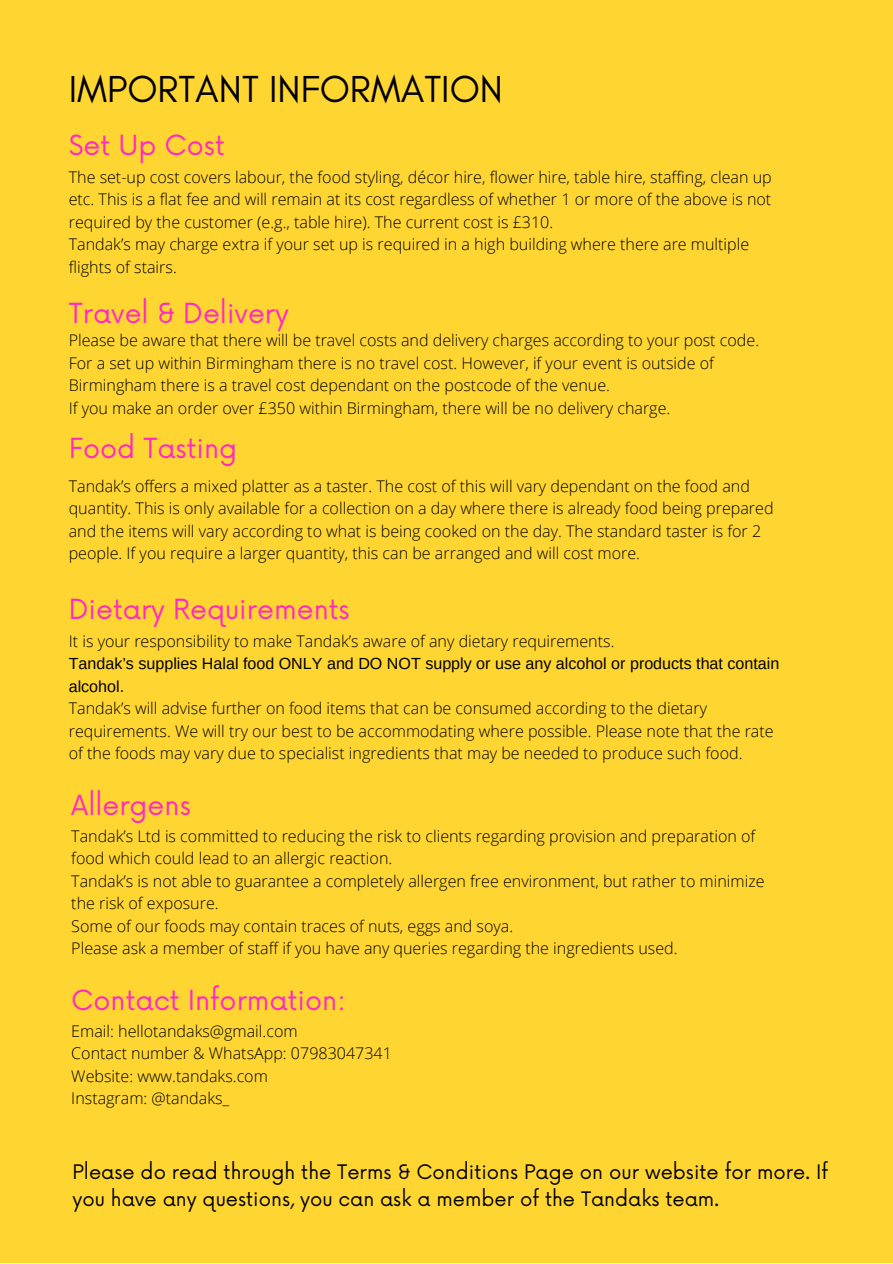
<style>
.page{position:relative;width:893px;height:1264px;background:#fff}
.page>*{position:absolute;margin:0;border:0;box-sizing:border-box;transform-origin:0 0}
.t1{font:38.25px "Glacial Indifference";color:#000}
.t2{font:27px "Now";color:#ff2ac3}
.t3{font:19.5px/27px "Now";color:#000}
.t4{font:300 16.05px/22.5px "Open Sans";color:#000}
.t5{font:16.05px/22.5px "Arimo";color:#000}
</style>
<div class="page">
<div style="left:0;top:0;width:892px;height:1262px;background:#ffd631"></div>
<h1 class="t1" style="left:69px;top:65px;width:435px">IMPORTANT INFORMATION</h1>
<h2 class="t2" style="left:69px;top:130px;width:157px">Set Up Cost</h2>
<p class="t4" style="left:69px;top:165px;width:704px">The set-up cost covers labour, the food styling, décor hire, flower hire, table hire, staffing, clean up etc. This is a flat fee and will remain at its cost regardless of whether 1 or more of the above is not required by the customer (e.g., table hire). The current cost is £310.<br>Tandak’s may charge extra if your set up is required in a high building where there are multiple flights of stairs.</p>
<h2 class="t2" style="left:69px;top:298px;width:222px">Travel &amp; Delivery</h2>
<p class="t4" style="left:69px;top:328px;width:691px">Please be aware that there will be travel costs and delivery charges according to your post code.<br>For a set up within Birmingham there is no travel cost. However, if your event is outside of Birmingham there is a travel cost dependant on the postcode of the venue.<br>If you make an order over £350 within Birmingham, there will be no delivery charge.</p>
<h2 class="t2" style="left:69px;top:433px;width:170px">Food Tasting</h2>
<p class="t4" style="left:69px;top:474px;width:706px">Tandak’s offers a mixed platter as a taster. The cost of this will vary dependant on the food and quantity. This is only available for a collection on a day where there is already food being prepared and the items will vary according to what is being cooked on the day. The standard taster is for 2 people. If you require a larger quantity, this can be arranged and will cost more.</p>
<h2 class="t2" style="left:69px;top:594px;width:282px">Dietary Requirements</h2>
<p class="t4" style="left:69px;top:629px;width:547px">It is your responsibility to make Tandak’s aware of any dietary requirements.</p>
<p class="t5" style="left:69px;top:652px;width:712px">Tandak’s supplies Halal food ONLY and DO NOT supply or use any alcohol or products that contain alcohol.</p>
<p class="t4" style="left:69px;top:696px;width:706px">Tandak’s will advise further on food items that can be consumed according to the dietary requirements. We will try our best to be accommodating where possible. Please note that the rate of the foods may vary due to specialist ingredients that may be needed to produce such food.</p>
<h2 class="t2" style="left:71px;top:789px;width:121px">Allergens</h2>
<p class="t4" style="left:71px;top:824px;width:694px">Tandak’s Ltd is committed to reducing the risk to clients regarding provision and preparation of food which could lead to an allergic reaction.<br>Tandak’s is not able to guarantee a completely allergen free environment, but rather to minimize the risk of exposure.<br>Some of our foods may contain traces of nuts, eggs and soya.<br>Please ask a member of staff if you have any queries regarding the ingredients used.</p>
<h2 class="t2" style="left:71px;top:984px;width:276px">Contact Information:</h2>
<p class="t4" style="left:71px;top:1019px;width:322px">Email: hellotandaks@gmail.com<br>Contact number &amp; WhatsApp: 07983047341<br>Website: www.tandaks.com<br>Instagram: @tandaks_</p>
<p class="t3" style="left:72px;top:1159px;width:757px">Please do read through the Terms &amp; Conditions Page on our website for more. If you have any questions, you can ask a member of the Tandaks team.</p>
</div>
